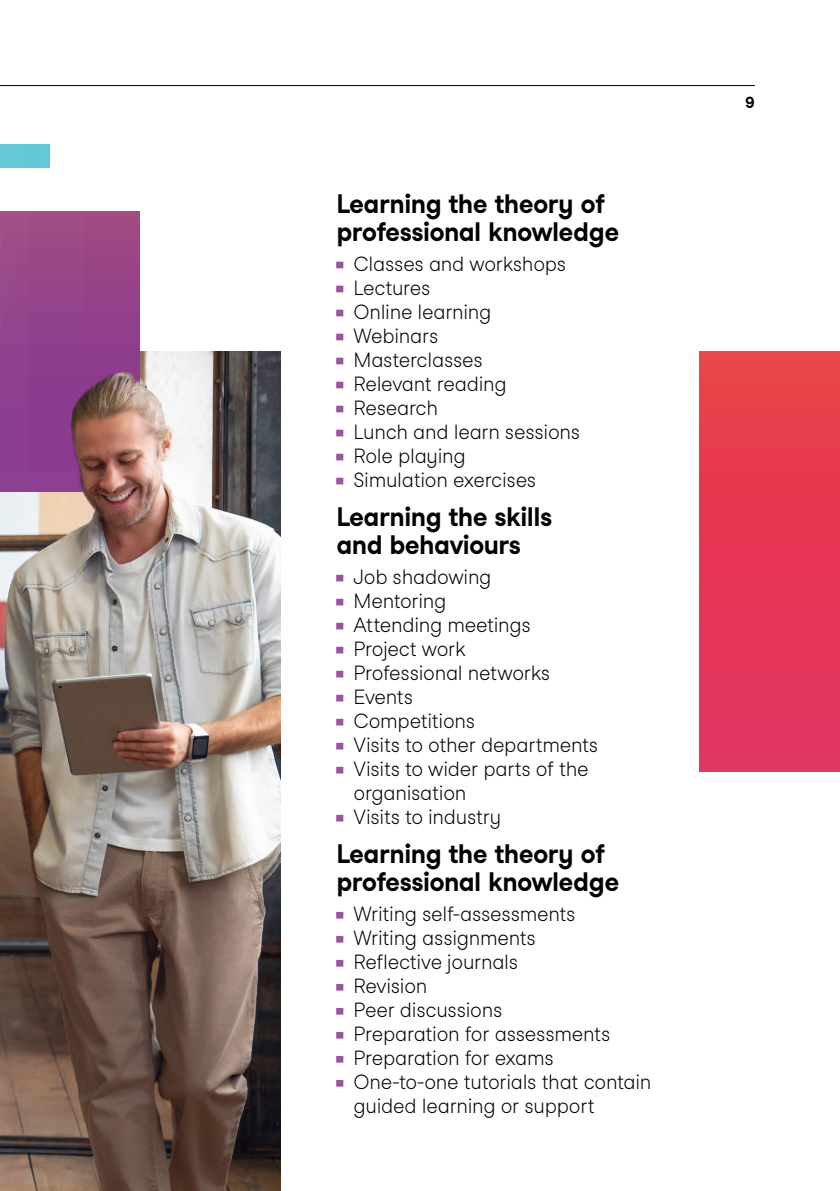
<style>
.page{position:relative;width:840px;height:1191px;background:#fff}
.page>*{position:absolute;margin:0;border:0;box-sizing:border-box;transform-origin:0 0}
.t1{font:700 26px/28px "Studio Feixen Sans";letter-spacing:-.02em;color:#020203}
.t2{font:300 20px/24px "Studio Feixen Sans";letter-spacing:-.015em;color:#020203}
.t3{font:700 16px "Studio Feixen Sans";color:#000}
.s1{font-family:"Helvetica Now Text";color:#99569e}
</style>
<div class="page">
<div style="left:699px;top:351px;width:140px;height:420px;background:linear-gradient(to bottom,#e94046,#e33262)"></div>
<hr style="left:0;top:85px;width:754px;height:1px;background:#000">
<img style="left:0;top:351px;width:280px;height:840px">
<svg style="left:0;top:212px;width:140px;height:279px;background:#934981"></svg>
<div style="left:0;top:145px;width:49px;height:22px;background:#64c8d5"></div>
<h1 class="t1" style="left:336px;top:190px;width:284px">Learning the theory of professional knowledge</h1>
<p class="t2" style="left:336px;top:252px;width:245px"><span class="s1">∙</span> Classes and workshops<br><span class="s1">∙</span> Lectures<br><span class="s1">∙</span> Online learning<br><span class="s1">∙</span> Webinars<br><span class="s1">∙</span> Masterclasses<br><span class="s1">∙</span> Relevant reading<br><span class="s1">∙</span> Research<br><span class="s1">∙</span> Lunch and learn sessions <span class="s1">∙</span> Role playing<br><span class="s1">∙</span> Simulation exercises</p>
<h1 class="t1" style="left:336px;top:503px;width:217px">Learning the skills and behaviours</h1>
<p class="t2" style="left:336px;top:565px;width:156px"><span class="s1">∙</span> Job shadowing</p>
<p class="t2" style="left:336px;top:589px;width:111px"><span class="s1">∙</span> Mentoring</p>
<p class="t2" style="left:336px;top:613px;width:196px"><span class="s1">∙</span> Attending meetings</p>
<p class="t2" style="left:336px;top:637px;width:130px"><span class="s1">∙</span> Project work</p>
<p class="t2" style="left:336px;top:661px;width:215px"><span class="s1">∙</span> Professional networks</p>
<p class="t2" style="left:336px;top:685px;width:78px"><span class="s1">∙</span> Events</p>
<p class="t2" style="left:336px;top:709px;width:140px"><span class="s1">∙</span> Competitions</p>
<p class="t2" style="left:336px;top:733px;width:263px"><span class="s1">∙</span> Visits to other departments</p>
<p class="t2" style="left:336px;top:757px;width:253px"><span class="s1">∙</span> Visits to wider parts of the</p>
<p class="t2" style="left:353px;top:781px;width:114px">organisation</p>
<p class="t2" style="left:336px;top:805px;width:166px"><span class="s1">∙</span> Visits to industry</p>
<h1 class="t1" style="left:336px;top:840px;width:284px">Learning the theory of professional knowledge</h1>
<p class="t2" style="left:336px;top:902px;width:240px"><span class="s1">∙</span> Writing self-assessments</p>
<p class="t2" style="left:336px;top:926px;width:201px"><span class="s1">∙</span> Writing assignments</p>
<p class="t2" style="left:336px;top:950px;width:183px"><span class="s1">∙</span> Reflective journals</p>
<p class="t2" style="left:336px;top:974px;width:92px"><span class="s1">∙</span> Revision</p>
<p class="t2" style="left:336px;top:998px;width:167px"><span class="s1">∙</span> Peer discussions</p>
<p class="t2" style="left:336px;top:1022px;width:275px"><span class="s1">∙</span> Preparation for assessments</p>
<p class="t2" style="left:336px;top:1046px;width:219px"><span class="s1">∙</span> Preparation for exams</p>
<p class="t2" style="left:336px;top:1070px;width:316px"><span class="s1">∙</span> One-to-one tutorials that contain</p>
<p class="t2" style="left:353px;top:1094px;width:243px">guided learning or support</p>
<p class="t3" style="left:745px;top:93px;width:11px">9</p>
</div>
